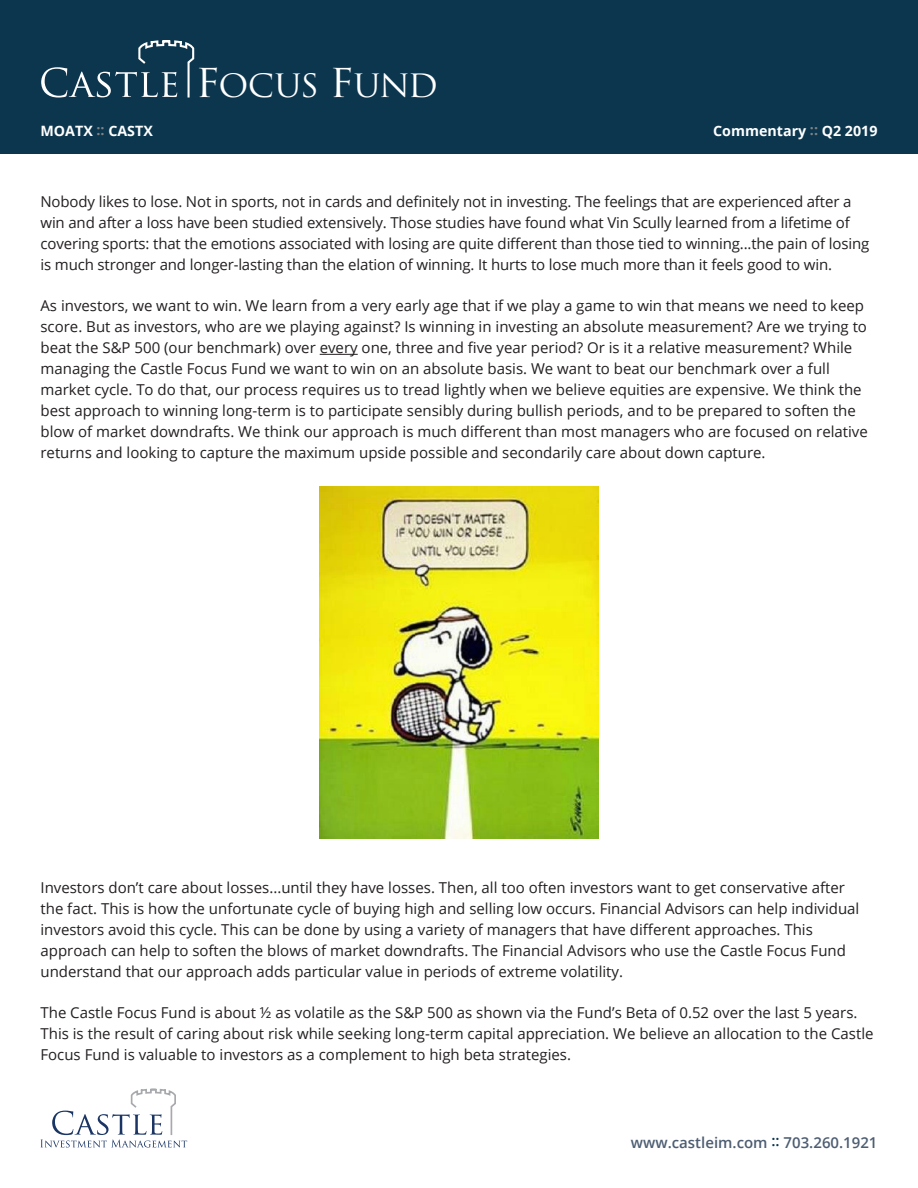
<style>
.page{position:relative;width:918px;height:1188px;background:#fff}
.page>*{position:absolute;margin:0;border:0;box-sizing:border-box;transform-origin:0 0}
.t1{font:31.35px "Trajan";letter-spacing:-.05em;color:#fff;scale:1.05 1}
.body{font:15px/21px "Open Sans";color:#231f20}
.t2{font:600 15px "Open Sans";color:#4d5d72}
.t3{font:700 14.25px "Open Sans";color:#fff}
.s1{font-size:38.85px}
.s2{color:#808285}
.s3{color:#0b364e}
</style>
<div class="page">
<svg style="left:41px;top:1089px;width:146px;height:59px"></svg>
<div style="left:0;top:0;width:918px;height:154px;background:#0b364e"></div>
<svg style="left:41px;top:40px;width:154px;height:58px"></svg>
<hr style="left:320px;top:354px;width:38px;height:1px;background:#231f20">
<img style="left:320px;top:487px;width:278px;height:352px">
<h1 class="t1" style="left:196px;top:67px;width:232px"><span class="s1">F</span>OCUS <span class="s1">F</span>UND</h1>
<p class="t3" style="left:40px;top:121px;width:114px">MOATX <span class="s2">::</span> CASTX</p>
<p class="t3" style="left:713px;top:121px;width:166px">Commentary <span class="s2">::</span> Q2 2019</p>
<p class="body" style="left:40px;top:191px;width:830px">Nobody likes to lose. Not in sports, not in cards and definitely not in investing. The feelings that are experienced after a win and after a loss have been studied extensively. Those studies have found what Vin Scully learned from a lifetime of covering sports: that the emotions associated with losing are quite different than those tied to winning...the pain of losing is much stronger and longer-lasting than the elation of winning. It hurts to lose much more than it feels good to win.</p>
<p class="body" style="left:40px;top:295px;width:829px">As investors, we want to win. We learn from a very early age that if we play a game to win that means we need to keep score. But as investors, who are we playing against? Is winning in investing an absolute measurement? Are we trying to beat the S&amp;P 500 (our benchmark) over every one, three and five year period? Or is it a relative measurement? While managing the Castle Focus Fund we want to win on an absolute basis. We want to beat our benchmark over a full market cycle. To do that, our process requires us to tread lightly when we believe equities are expensive. We think the best approach to winning long-term is to participate sensibly during bullish periods, and to be prepared to soften the blow of market downdrafts. We think our approach is much different than most managers who are focused on relative returns and looking to capture the maximum upside possible and secondarily care about down capture.</p>
<p class="body" style="left:40px;top:876px;width:820px">Investors don’t care about losses...until they have losses. Then, all too often investors want to get conservative after the fact. This is how the unfortunate cycle of buying high and selling low occurs. Financial Advisors can help individual investors avoid this cycle. This can be done by using a variety of managers that have different approaches. This approach can help to soften the blows of market downdrafts. The Financial Advisors who use the Castle Focus Fund understand that our approach adds particular value in periods of extreme volatility.</p>
<p class="body" style="left:40px;top:1002px;width:835px">The Castle Focus Fund is about ½ as volatile as the S&amp;P 500 as shown via the Fund’s Beta of 0.52 over the last 5 years.<br>This is the result of caring about risk while seeking long-term capital appreciation. We believe an allocation to the Castle<br>Focus Fund is valuable to investors as a complement to high beta strategies.</p>
<p class="t2" style="left:631px;top:1132px;width:248px">www.castleim.com <span class="s3">::</span> 703.260.1921</p>
</div>
